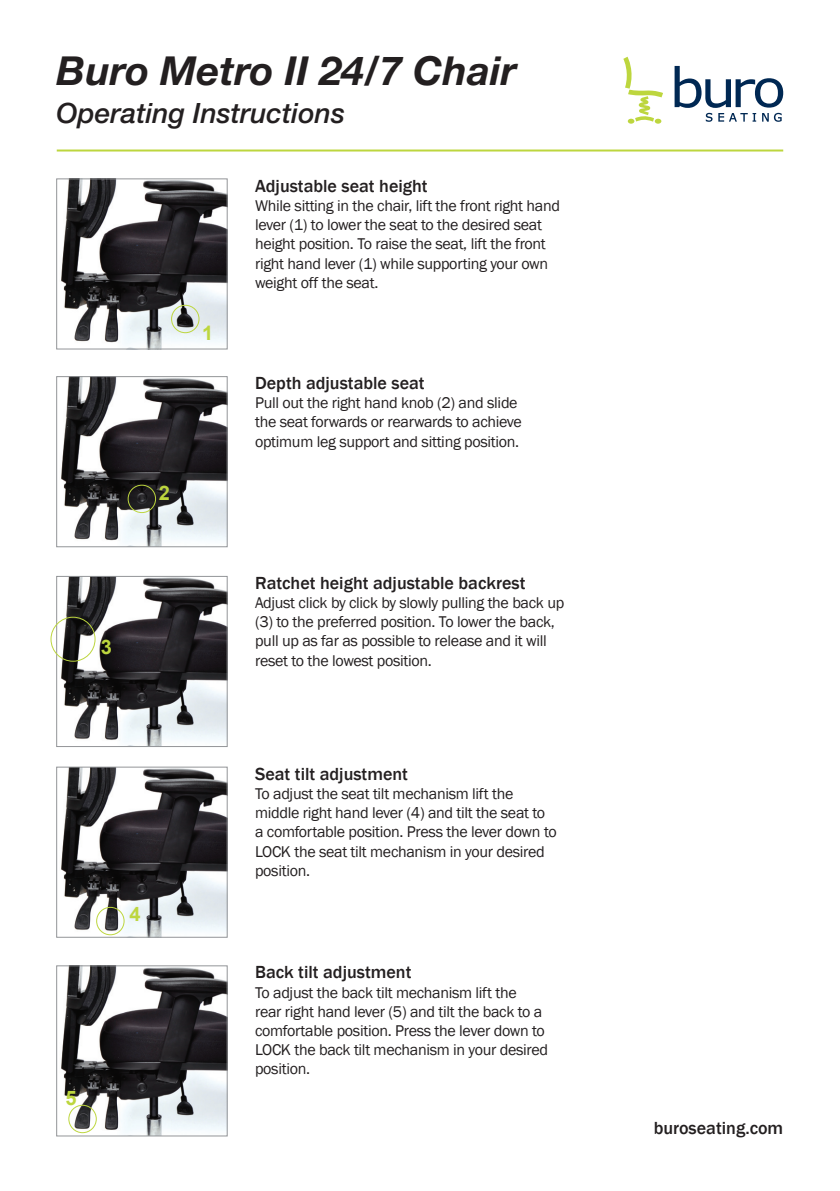
<style>
.page{position:relative;width:840px;height:1191px;background:#fff}
.page>*{position:absolute;margin:0;border:0;box-sizing:border-box;transform-origin:0 0}
.t1{font:italic 700 40px "Helvetica Neue LT Std";color:#231f20}
.t2{font:italic 500 28px "Helvetica Neue LT Std";color:#231f20}
.t3{font:700 20px "Arial";color:#bdd63e}
.t4{font:500 18px "Franklin Gothic";color:#231f20}
.t5{font:16px/19.2px "Franklin Gothic";letter-spacing:-.02em;color:#231f20}
</style>
<div class="page">
<img style="left:58px;top:578px;width:167px;height:167px">
<div style="left:56px;top:576px;width:171px;height:171px;border:1px solid #939598"></div>
<img style="left:61px;top:378px;width:164px;height:167px">
<div style="left:56px;top:376px;width:171px;height:171px;border:1px solid #939598"></div>
<hr style="left:57px;top:149px;width:725px;height:2px;background:#bdd63e">
<img style="left:61px;top:181px;width:164px;height:166px">
<div style="left:56px;top:179px;width:171px;height:170px;border:1px solid #939598"></div>
<div style="left:171px;top:305px;width:28px;height:28px;border:1px solid #bdd63e;border-radius:50%"></div>
<div style="left:127px;top:484px;width:29px;height:29px;border:1px solid #bdd63e;border-radius:50%"></div>
<div style="left:50px;top:616px;width:45px;height:45px;border:1px solid #bdd63e;border-radius:50%"></div>
<img style="left:61px;top:967px;width:164px;height:167px">
<div style="left:56px;top:965px;width:171px;height:171px;border:1px solid #939598"></div>
<img style="left:61px;top:769px;width:164px;height:166px">
<div style="left:56px;top:767px;width:171px;height:170px;border:1px solid #939598"></div>
<div style="left:68px;top:1104px;width:29px;height:29px;border:1px solid #bdd63e;border-radius:50%"></div>
<div style="left:96px;top:907px;width:28px;height:28px;border:1px solid #bdd63e;border-radius:50%"></div>
<svg style="left:674px;top:66px;width:108px;height:56px"></svg>
<svg style="left:623px;top:57px;width:39px;height:67px"></svg>
<h1 class="t1" style="left:56px;top:57px;width:461px">Buro Metro II 24/7 Chair</h1>
<h2 class="t2" style="left:56px;top:103px;width:290px">Operating Instructions</h2>
<p class="t3" style="left:202px;top:322px;width:13px">1</p>
<p class="t3" style="left:159px;top:482px;width:13px">2</p>
<p class="t3" style="left:101px;top:635px;width:13px">3</p>
<p class="t3" style="left:129px;top:903px;width:13px">4</p>
<p class="t3" style="left:65px;top:1086px;width:13px">5</p>
<p class="t4" style="left:255px;top:175px;width:174px">Adjustable seat height</p>
<p class="t5" style="left:255px;top:196px;width:306px">While sitting in the chair, lift the front right hand lever (1) to lower the seat to the desired seat height position. To raise the seat, lift the front right hand lever (1) while supporting your own weight off the seat.</p>
<p class="t4" style="left:255px;top:372px;width:171px">Depth adjustable seat</p>
<p class="t5" style="left:255px;top:393px;width:268px">Pull out the right hand knob (2) and slide the seat forwards or rearwards to achieve optimum leg support and sitting position.</p>
<p class="t4" style="left:255px;top:572px;width:272px">Ratchet height adjustable backrest</p>
<p class="t5" style="left:255px;top:593px;width:310px">Adjust click by click by slowly pulling the back up (3) to the preferred position. To lower the back, pull up as far as possible to release and it will reset to the lowest position.</p>
<p class="t4" style="left:255px;top:763px;width:154px">Seat tilt adjustment</p>
<p class="t5" style="left:255px;top:784px;width:303px">To adjust the seat tilt mechanism lift the middle right hand lever (4) and tilt the seat to a comfortable position. Press the lever down to LOCK the seat tilt mechanism in your desired position.</p>
<p class="t4" style="left:255px;top:962px;width:158px">Back tilt adjustment</p>
<p class="t5" style="left:255px;top:982px;width:294px">To adjust the back tilt mechanism lift the<br>rear right hand lever (5) and tilt the back to a comfortable position. Press the lever down to LOCK the back tilt mechanism in your desired position.</p>
<p class="t4" style="left:653px;top:1117px;width:131px">buroseating.com</p>
</div>
